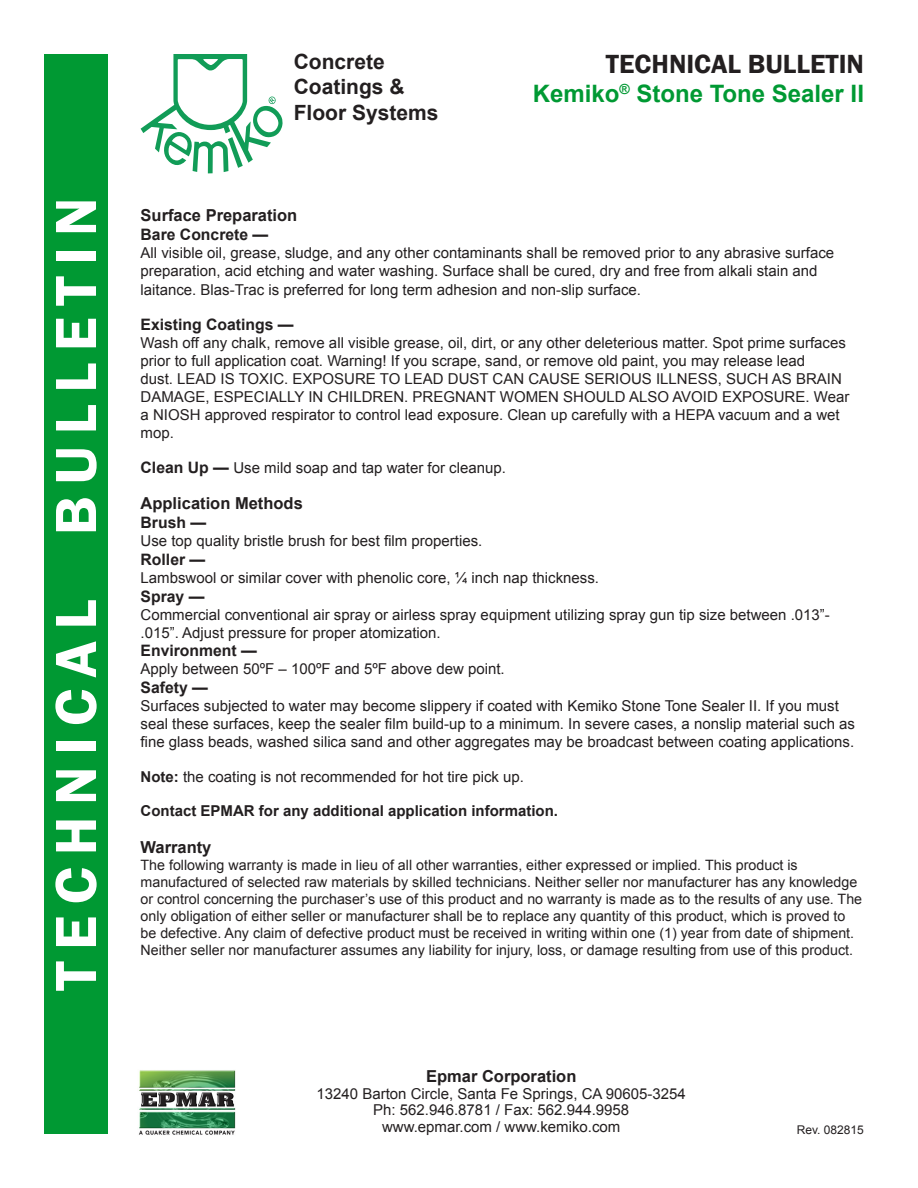
<style>
.page{position:relative;width:918px;height:1188px;background:#fff}
.page>*{position:absolute;margin:0;border:0;box-sizing:border-box;transform-origin:0 0}
.t1{font:600 60px "Franklin Gothic";letter-spacing:.19em;color:#fff}
.t2{font:600 27px "Franklin Gothic";color:#231f20}
.t3{font:700 24px "Arial";color:#093}
.t4{font:700 21px/25.2px "Arial";color:#231f20}
.t5{font:700 16.5px "Arial";color:#231f20}
.t6{font:700 15.75px "Arial";color:#231f20}
.t7{font:15px/18px "Arial";color:#231f20}
.t8{font:700 15px "Arial";color:#231f20}
.t9{font:14.25px/17.1px "Arial";color:#231f20}
.t10{font:12px "Arial";color:#231f20}
.s1{font-weight:700;font-size:15.75px}
.s2{font-weight:700}
</style>
<div class="page">
<svg style="left:141px;top:54px;width:142px;height:119px"></svg>
<div style="left:44px;top:54px;width:64px;height:1080px;background:#093"></div>
<img style="left:138px;top:1070px;width:98px;height:65px">
<h3 class="t4" style="left:294px;top:50px;width:146px">Concrete<br>Coatings &amp;<br>Floor Systems</h3>
<h2 class="t2" style="left:606px;top:47px;width:259px">TECHNICAL BULLETIN</h2>
<h3 class="t3" style="left:533px;top:77px;width:333px">Kemiko<sup>®</sup> Stone Tone Sealer II</h3>
<h1 class="t1" style="left:39px;top:991px;width:795px;rotate:-90deg">TECHNICAL BULLETIN</h1>
<p class="t5" style="left:141px;top:204px;width:158px">Surface Preparation</p>
<p class="t6" style="left:141px;top:224px;width:129px">Bare Concrete —</p>
<p class="t7" style="left:141px;top:243px;width:695px;line-height:18.5px">All visible oil, grease, sludge, and any other contaminants shall be removed prior to any abrasive surface preparation, acid etching and water washing. Surface shall be cured, dry and free from alkali stain and laitance. Blas-Trac is preferred for long term adhesion and non-slip surface.</p>
<p class="t6" style="left:141px;top:314px;width:155px">Existing Coatings —</p>
<p class="t7" style="left:141px;top:334px;width:710px">Wash off any chalk, remove all visible grease, oil, dirt, or any other deleterious matter. Spot prime surfaces prior to full application coat. Warning! If you scrape, sand, or remove old paint, you may release lead<br>dust. LEAD IS TOXIC. EXPOSURE TO LEAD DUST CAN CAUSE SERIOUS ILLNESS, SUCH AS BRAIN DAMAGE, ESPECIALLY IN CHILDREN. PREGNANT WOMEN SHOULD ALSO AVOID EXPOSURE. Wear a NIOSH approved respirator to control lead exposure. Clean up carefully with a HEPA vacuum and a wet mop.</p>
<p class="t7" style="left:141px;top:458px;width:367px"><span class="s1">Clean Up —</span> Use mild soap and tap water for cleanup.</p>
<p class="t5" style="left:141px;top:492px;width:164px">Application Methods</p>
<p class="t6" style="left:141px;top:512px;width:67px">Brush —</p>
<p class="t7" style="left:141px;top:532px;width:343px">Use top quality bristle brush for best film properties.</p>
<p class="t6" style="left:141px;top:549px;width:66px">Roller —</p>
<p class="t7" style="left:141px;top:569px;width:460px">Lambswool or similar cover with phenolic core, ¼ inch nap thickness.</p>
<p class="t6" style="left:141px;top:585px;width:65px">Spray —</p>
<p class="t7" style="left:141px;top:605px;width:691px">Commercial conventional air spray or airless spray equipment utilizing spray gun tip size between .013”- .015”. Adjust pressure for proper atomization.</p>
<p class="t6" style="left:141px;top:640px;width:118px">Environment —</p>
<p class="t7" style="left:141px;top:660px;width:366px">Apply between 50ºF – 100ºF and 5ºF above dew point.</p>
<p class="t6" style="left:141px;top:677px;width:69px">Safety —</p>
<p class="t7" style="left:141px;top:697px;width:716px">Surfaces subjected to water may become slippery if coated with Kemiko Stone Tone Sealer II. If you must seal these surfaces, keep the sealer film build-up to a minimum. In severe cases, a nonslip material such as fine glass beads, washed silica sand and other aggregates may be broadcast between coating applications.</p>
<p class="t7" style="left:141px;top:768px;width:385px"><span class="s2">Note:</span> the coating is not recommended for hot tire pick up.</p>
<p class="t8" style="left:141px;top:801px;width:419px">Contact EPMAR for any additional application information.</p>
<p class="t5" style="left:141px;top:836px;width:72px">Warranty</p>
<p class="t9" style="left:141px;top:856px;width:723px">The following warranty is made in lieu of all other warranties, either expressed or implied. This product is manufactured of selected raw materials by skilled technicians. Neither seller nor manufacturer has any knowledge or control concerning the purchaser’s use of this product and no warranty is made as to the results of any use. The only obligation of either seller or manufacturer shall be to replace any quantity of this product, which is proved to be defective. Any claim of defective product must be received in writing within one (1) year from date of shipment.<br>Neither seller nor manufacturer assumes any liability for injury, loss, or damage resulting from use of this product.</p>
<p class="t5" style="left:426px;top:1066px;width:152px">Epmar Corporation</p>
<p class="t7" style="left:317px;top:1085px;width:371px;line-height:16.5px;text-align:center">13240 Barton Circle, Santa Fe Springs, CA 90605-3254<br>Ph: 562.946.8781 / Fax: 562.944.9958</p>
<p class="t7" style="left:382px;top:1118px;width:240px">www.epmar.com / www.kemiko.com</p>
<p class="t10" style="left:797px;top:1122px;width:69px">Rev. 082815</p>
</div>
